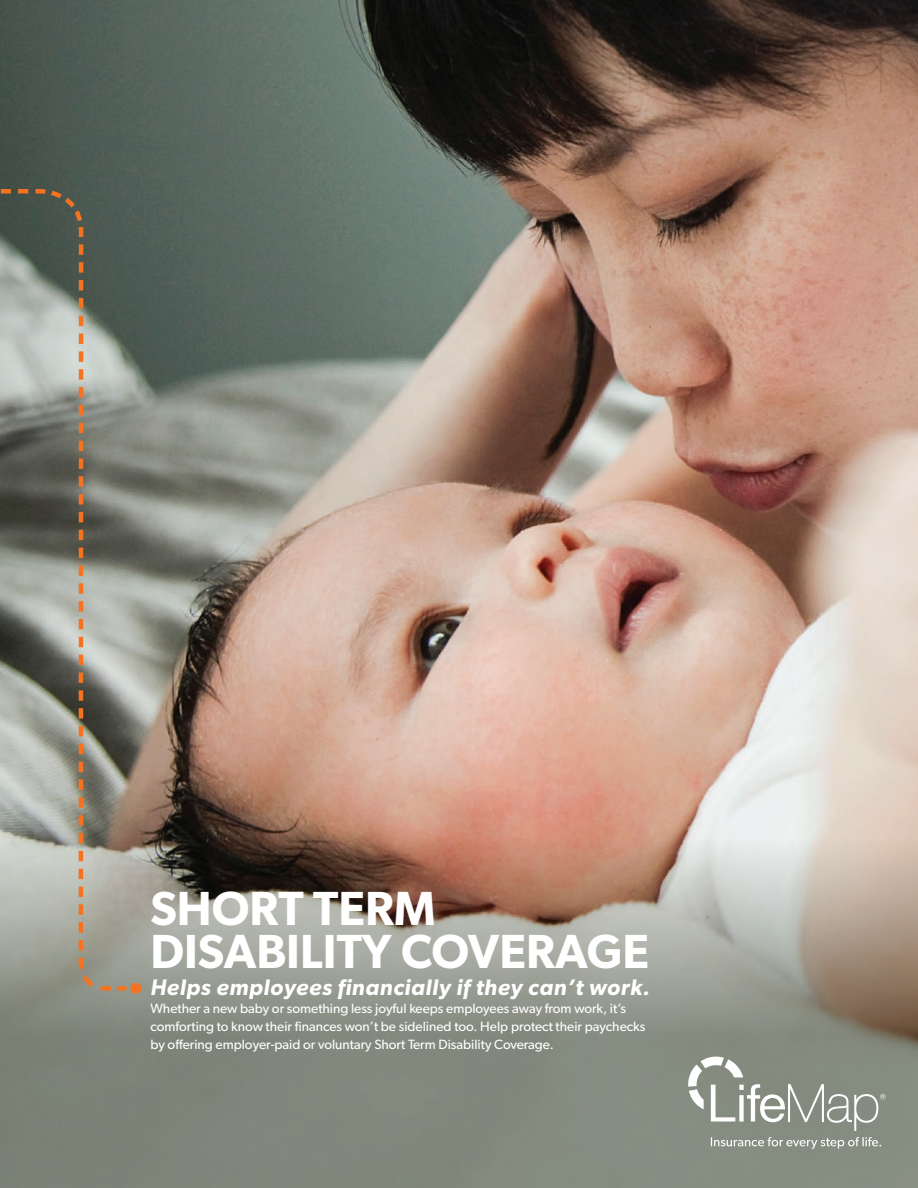
<style>
.page{position:relative;width:918px;height:1188px;background:#fff}
.page>*{position:absolute;margin:0;border:0;box-sizing:border-box;transform-origin:0 0}
.Product_Name{font:600 48px/43.5px "Gibson";color:#fff}
.Front_Subhead{font:italic 600 22.5px "Gibson";letter-spacing:.03em;color:#fff}
.Body_Copy{font:13.5px/18px "Gibson";color:#fff}
</style>
<div class="page">
<img style="left:0;top:0;width:918px;height:824px">
<svg style="left:0;top:824px;width:918px;height:364px;background:#918e82"></svg>
<svg style="left:0;top:187px;width:142px;height:806px;background:#8b8c83"></svg>
<svg style="left:711px;top:1137px;width:170px;height:12px;background:#9fa49b"></svg>
<svg style="left:688px;top:1056px;width:198px;height:75px;background:#979d93"></svg>
<p class="Product_Name" style="left:150px;top:885px;width:500px">SHORT TERM<br>DISABILITY COVERAGE</p>
<p class="Front_Subhead" style="left:150px;top:974px;width:501px">Helps employees financially if they can’t work.</p>
<p class="Body_Copy" style="left:150px;top:999px;width:496px">Whether a new baby or something less joyful keeps employees away from work, it’s comforting to know their finances won’t be sidelined too. Help protect their paychecks by offering employer-paid or voluntary Short Term Disability Coverage.</p>
</div>
